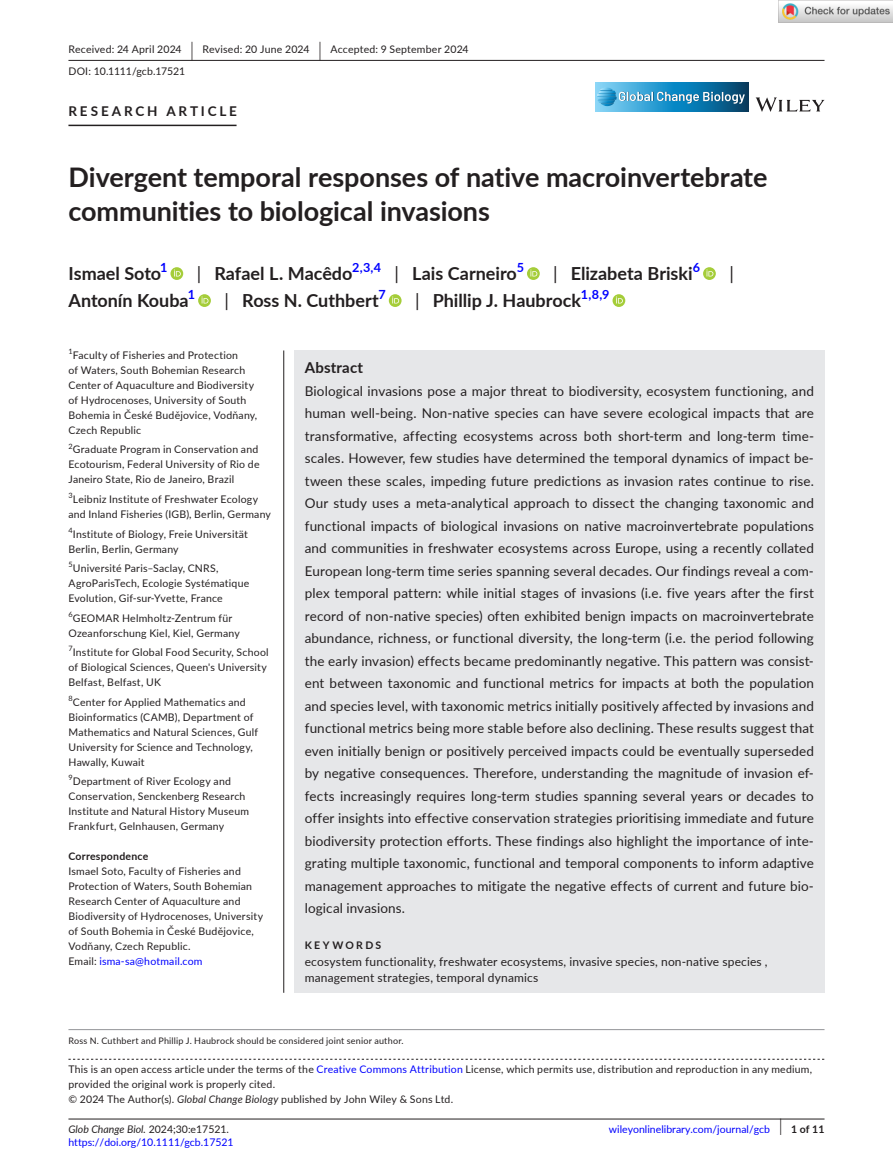
<style>
.page{position:relative;width:893px;height:1174px;background:#fff}
.page>*{position:absolute;margin:0;border:0;box-sizing:border-box;transform-origin:0 0}
.t1{font:700 27px/34.5px "Lato";letter-spacing:-.005em;color:#231f20}
.t2{font:700 18px "Lato";color:#231f20}
.t3{font:18px "Lato";color:#231f20}
.t4{font:700 15px "Lato";letter-spacing:.015em;color:#231f20}
.t5{font:13.5px/22.5px "Lato";letter-spacing:.01em;color:#231f20;text-align:justify}
.t6{font:700 13.5px "Lato";letter-spacing:.21em;color:#231f20}
.t7{font:700 12.6px "Lato";color:#00f}
.t8{font:12px/16.5px "Lato";letter-spacing:.015em;color:#231f20}
.t9{font:10.5px/15px "Lato";letter-spacing:.02em;color:#231f20}
.t10{font:10.5px "Lato";color:#00f}
.t11{font:italic 10.5px "Lato";color:#231f20}
.t12{font:700 10.5px "Lato";letter-spacing:.02em;color:#231f20}
.t13{font:700 10.5px "Lato";letter-spacing:.22em;color:#231f20}
.t14{font:9px "Lato";letter-spacing:.025em;color:#231f20}
.t15{font:7.35px "Lato";color:#231f20}
.s1{font-size:19.65px}
.s2{font-weight:400}
.s3{color:#00f}
.s4{font-style:italic}
.s5{font-style:normal}
.s6{font-weight:400;font-size:17.4px}
</style>
<div class="page">
<hr style="left:68px;top:1118px;width:756px;height:1px;background:#231f20">
<svg style="left:756px;top:97px;width:68px;height:15px"></svg>
<svg style="left:595px;top:82px;width:153px;height:29px;background:#2b8bbb"></svg>
<svg style="left:597px;top:87px;width:148px;height:19px;background:#4799c2"></svg>
<hr style="left:68px;top:60px;width:756px;height:1px;background:#231f20">
<hr style="left:68px;top:125px;width:169px;height:1px;background:#231f20">
<svg style="left:170px;top:267px;width:13px;height:13px"></svg>
<svg style="left:174px;top:269px;width:7px;height:7px"></svg>
<svg style="left:527px;top:267px;width:13px;height:13px"></svg>
<svg style="left:530px;top:269px;width:7px;height:7px"></svg>
<svg style="left:703px;top:267px;width:13px;height:13px"></svg>
<svg style="left:706px;top:269px;width:7px;height:7px"></svg>
<svg style="left:198px;top:294px;width:13px;height:13px"></svg>
<svg style="left:202px;top:296px;width:6px;height:7px"></svg>
<svg style="left:389px;top:294px;width:13px;height:13px"></svg>
<svg style="left:392px;top:296px;width:7px;height:7px"></svg>
<svg style="left:612px;top:294px;width:13px;height:13px"></svg>
<svg style="left:616px;top:296px;width:7px;height:7px"></svg>
<svg style="left:68px;top:1058px;width:756px;height:1px"></svg>
<hr style="left:68px;top:1029px;width:756px;height:1px;background:#939598">
<div style="left:294px;top:350px;width:530px;height:642px;background:#e6e7e9"></div>
<hr style="left:283px;top:350px;width:1px;height:642px;background:#231f20">
<img style="left:779px;top:0;width:114px;height:23px">
<p class="t9" style="left:68px;top:38px;width:402px;line-height:21.8px">Received: 24 April 2024 <span class="s1">|</span> Revised: 20 June 2024 <span class="s1">|</span> Accepted: 9 September 2024<br>DOI: 10.1111/gcb.17521</p>
<p class="t6" style="left:68px;top:101px;width:170px">RESEARCH ARTICLE</p>
<h1 class="t1" style="left:68px;top:159px;width:700px">Divergent temporal responses of native macroinvertebrate communities to biological invasions</h1>
<h2 class="t2" style="left:68px;top:260px;width:94px">Ismael Soto</h2>
<p class="t7" style="left:160px;top:258px;width:9px">1</p>
<h2 class="t2" style="left:197px;top:260px;width:157px"><span class="s2">|</span> Rafael L. Macêdo</h2>
<p class="t7" style="left:352px;top:258px;width:30px">2,3,4</p>
<h2 class="t2" style="left:394px;top:260px;width:124px"><span class="s2">|</span> Lais Carneiro</h2>
<p class="t7" style="left:517px;top:258px;width:9px">5</p>
<h2 class="t2" style="left:553px;top:260px;width:141px"><span class="s2">|</span> Elizabeta Briski</h2>
<p class="t7" style="left:693px;top:258px;width:9px">6</p>
<h2 class="t3" style="left:729px;top:260px;width:6px">|</h2>
<h2 class="t2" style="left:68px;top:287px;width:122px">Antonín Kouba</h2>
<p class="t7" style="left:188px;top:285px;width:9px">1</p>
<h2 class="t2" style="left:224px;top:287px;width:156px"><span class="s2">|</span> Ross N. Cuthbert</h2>
<p class="t7" style="left:378px;top:285px;width:9px">7</p>
<h2 class="t2" style="left:415px;top:287px;width:167px"><span class="s2">|</span> Phillip J. Haubrock</h2>
<p class="t7" style="left:581px;top:285px;width:30px">1,8,9</p>
<p class="t15" style="left:68px;top:346px;width:6px">1</p>
<p class="t9" style="left:68px;top:347px;width:190px;text-indent:4px">Faculty of Fisheries and Protection<br>of Waters, South Bohemian Research Center of Aquaculture and Biodiversity of Hydrocenoses, University of South Bohemia in České Budějovice, Vodňany, Czech Republic</p>
<p class="t9" style="left:68px;top:442px;width:193px;text-align:justify"><sup>2</sup>Graduate Program in Conservation and Ecotourism, Federal University of Rio de Janeiro State, Rio de Janeiro, Brazil</p>
<p class="t9" style="left:68px;top:491px;width:204px"><sup>3</sup>Leibniz Institute of Freshwater Ecology and Inland Fisheries (IGB), Berlin, Germany</p>
<p class="t9" style="left:68px;top:526px;width:181px"><sup>4</sup>Institute of Biology, Freie Universität<br>Berlin, Berlin, Germany</p>
<p class="t9" style="left:68px;top:560px;width:182px"><sup>5</sup>Université Paris–Saclay, CNRS,<br>AgroParisTech, Ecologie Systématique<br>Evolution, Gif-sur-Yvette, France</p>
<p class="t9" style="left:68px;top:610px;width:173px"><sup>6</sup>GEOMAR Helmholtz-Zentrum für<br>Ozeanforschung Kiel, Kiel, Germany</p>
<p class="t9" style="left:68px;top:644px;width:202px"><sup>7</sup>Institute for Global Food Security, School of Biological Sciences, Queen's University<br>Belfast, Belfast, UK</p>
<p class="t9" style="left:68px;top:694px;width:191px"><sup>8</sup>Center for Applied Mathematics and Bioinformatics (CAMB), Department of Mathematics and Natural Sciences, Gulf University for Science and Technology, Hawally, Kuwait</p>
<p class="t9" style="left:68px;top:773px;width:182px"><sup>9</sup>Department of River Ecology and Conservation, Senckenberg Research Institute and Natural History Museum Frankfurt, Gelnhausen, Germany</p>
<p class="t12" style="left:68px;top:848px;width:81px">Correspondence</p>
<p class="t9" style="left:68px;top:863px;width:196px">Ismael Soto, Faculty of Fisheries and Protection of Waters, South Bohemian Research Center of Aquaculture and Biodiversity of Hydrocenoses, University of South Bohemia in České Budějovice, Vodňany, Czech Republic.<br>Email: <span class="s3">isma-sa@hotmail.com</span></p>
<p class="t4" style="left:305px;top:356px;width:60px">Abstract</p>
<p class="t5" style="left:305px;top:379px;width:511px">Biological invasions pose a major threat to biodiversity, ecosystem functioning, and human well-being. Non-native species can have severe ecological impacts that are transformative, affecting ecosystems across both short-term and long-term time&shy;scales. However, few studies have determined the temporal dynamics of impact be&shy;tween these scales, impeding future predictions as invasion rates continue to rise.<br>Our study uses a meta-analytical approach to dissect the changing taxonomic and functional impacts of biological invasions on native macroinvertebrate populations and communities in freshwater ecosystems across Europe, using a recently collated European long-term time series spanning several decades. Our findings reveal a com&shy;plex temporal pattern: while initial stages of invasions (i.e. five years after the first record of non-native species) often exhibited benign impacts on macroinvertebrate abundance, richness, or functional diversity, the long-term (i.e. the period following the early invasion) effects became predominantly negative. This pattern was consist&shy;ent between taxonomic and functional metrics for impacts at both the population and species level, with taxonomic metrics initially positively affected by invasions and functional metrics being more stable before also declining. These results suggest that even initially benign or positively perceived impacts could be eventually superseded by negative consequences. Therefore, understanding the magnitude of invasion ef&shy;fects increasingly requires long-term studies spanning several years or decades to offer insights into effective conservation strategies prioritising immediate and future biodiversity protection efforts. These findings also highlight the importance of inte&shy;grating multiple taxonomic, functional and temporal components to inform adaptive management approaches to mitigate the negative effects of current and future bio&shy;logical invasions.</p>
<p class="t13" style="left:305px;top:937px;width:78px">KEYWORDS</p>
<p class="t8" style="left:305px;top:952px;width:464px">ecosystem functionality, freshwater ecosystems, invasive species, non-native species , management strategies, temporal dynamics</p>
<p class="t14" style="left:68px;top:1033px;width:336px">Ross N. Cuthbert and Phillip J. Haubrock should be considered joint senior author.</p>
<p class="t9" style="left:68px;top:1061px;width:745px">This is an open access article under the terms of the <span class="s3">Creative Commons Attribution</span> License, which permits use, distribution and reproduction in any medium, provided the original work is properly cited.<br>© 2024 The Author(s). <span class="s4">Global Change Biology</span> published by John Wiley &amp; Sons Ltd.</p>
<p class="t11" style="left:68px;top:1121px;width:162px">Glob Change Biol. <span class="s5">2024;30:e17521.</span></p>
<p class="t12" style="left:779px;top:1121px;width:46px"><span class="s6">|</span> 1 of 11</p>
<p class="t10" style="left:68px;top:1135px;width:167px">https://doi.org/10.1111/gcb.17521</p>
<p class="t10" style="left:609px;top:1121px;width:163px">wileyonlinelibrary.com/journal/gcb</p>
</div>
